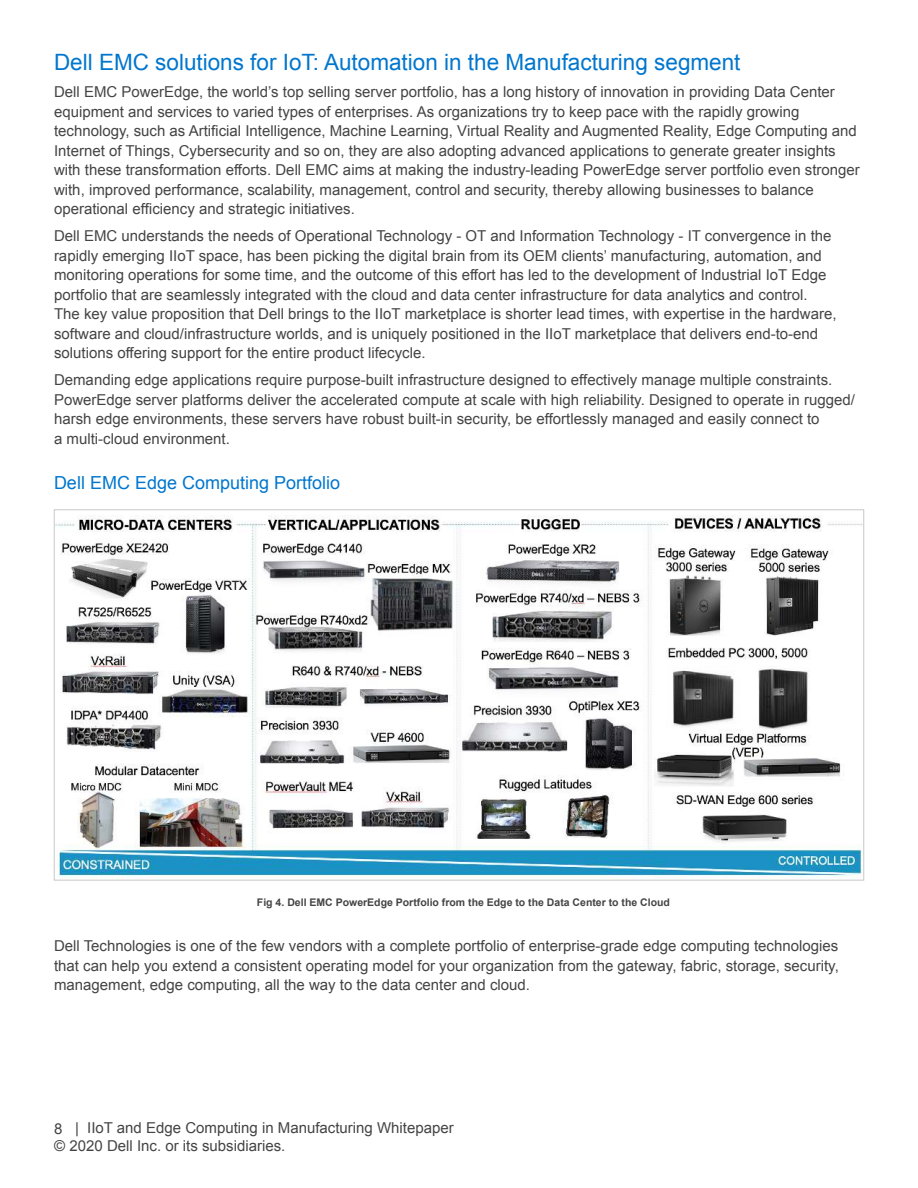
<style>
.page{position:relative;width:918px;height:1188px;background:#fff}
.page>*{position:absolute;margin:0;border:0;box-sizing:border-box;transform-origin:0 0}
.t1{font:22.5px "Arial";color:#0076ce}
.t2{font:18px "Arial";color:#0076ce}
.t3{font:15px/19.5px "Arial";color:#444}
.t4{font:700 10.5px "Arial";color:#444}
</style>
<div class="page">
<img style="left:56px;top:515px;width:806px;height:363px">
<h1 class="t1" style="left:54px;top:54px;width:688px">Dell EMC solutions for IoT: Automation in the Manufacturing segment</h1>
<p class="t3" style="left:54px;top:84px;width:807px">Dell EMC PowerEdge, the world’s top selling server portfolio, has a long history of innovation in providing Data Center equipment and services to varied types of enterprises. As organizations try to keep pace with the rapidly growing technology, such as Artificial Intelligence, Machine Learning, Virtual Reality and Augmented Reality, Edge Computing and Internet of Things, Cybersecurity and so on, they are also adopting advanced applications to generate greater insights with these transformation efforts. Dell EMC aims at making the industry-leading PowerEdge server portfolio even stronger with, improved performance, scalability, management, control and security, thereby allowing businesses to balance operational efficiency and strategic initiatives.</p>
<p class="t3" style="left:54px;top:228px;width:784px">Dell EMC understands the needs of Operational Technology - OT and Information Technology - IT convergence in the rapidly emerging IIoT space, has been picking the digital brain from its OEM clients’ manufacturing, automation, and monitoring operations for some time, and the outcome of this effort has led to the development of Industrial IoT Edge portfolio that are seamlessly integrated with the cloud and data center infrastructure for data analytics and control.<br>The key value proposition that Dell brings to the IIoT marketplace is shorter lead times, with expertise in the hardware, software and cloud/infrastructure worlds, and is uniquely positioned in the IIoT marketplace that delivers end-to-end solutions offering support for the entire product lifecycle.</p>
<p class="t3" style="left:54px;top:372px;width:802px">Demanding edge applications require purpose-built infrastructure designed to effectively manage multiple constraints.<br>PowerEdge server platforms deliver the accelerated compute at scale with high reliability. Designed to operate in rugged/ harsh edge environments, these servers have robust built-in security, be effortlessly managed and easily connect to<br>a multi-cloud environment.</p>
<p class="t2" style="left:54px;top:475px;width:288px">Dell EMC Edge Computing Portfolio</p>
<p class="t4" style="left:257px;top:895px;width:415px">Fig 4. Dell EMC PowerEdge Portfolio from the Edge to the Data Center to the Cloud</p>
<p class="t3" style="left:54px;top:938px;width:786px;text-align:justify">Dell Technologies is one of the few vendors with a complete portfolio of enterprise-grade edge computing technologies that can help you extend a consistent operating model for your organization from the gateway, fabric, storage, security, management, edge computing, all the way to the data center and cloud.</p>
<p class="t3" style="left:54px;top:1121px;width:401px;line-height:18px">8 | IIoT and Edge Computing in Manufacturing Whitepaper © 2020 Dell Inc. or its subsidiaries.</p>
</div>
